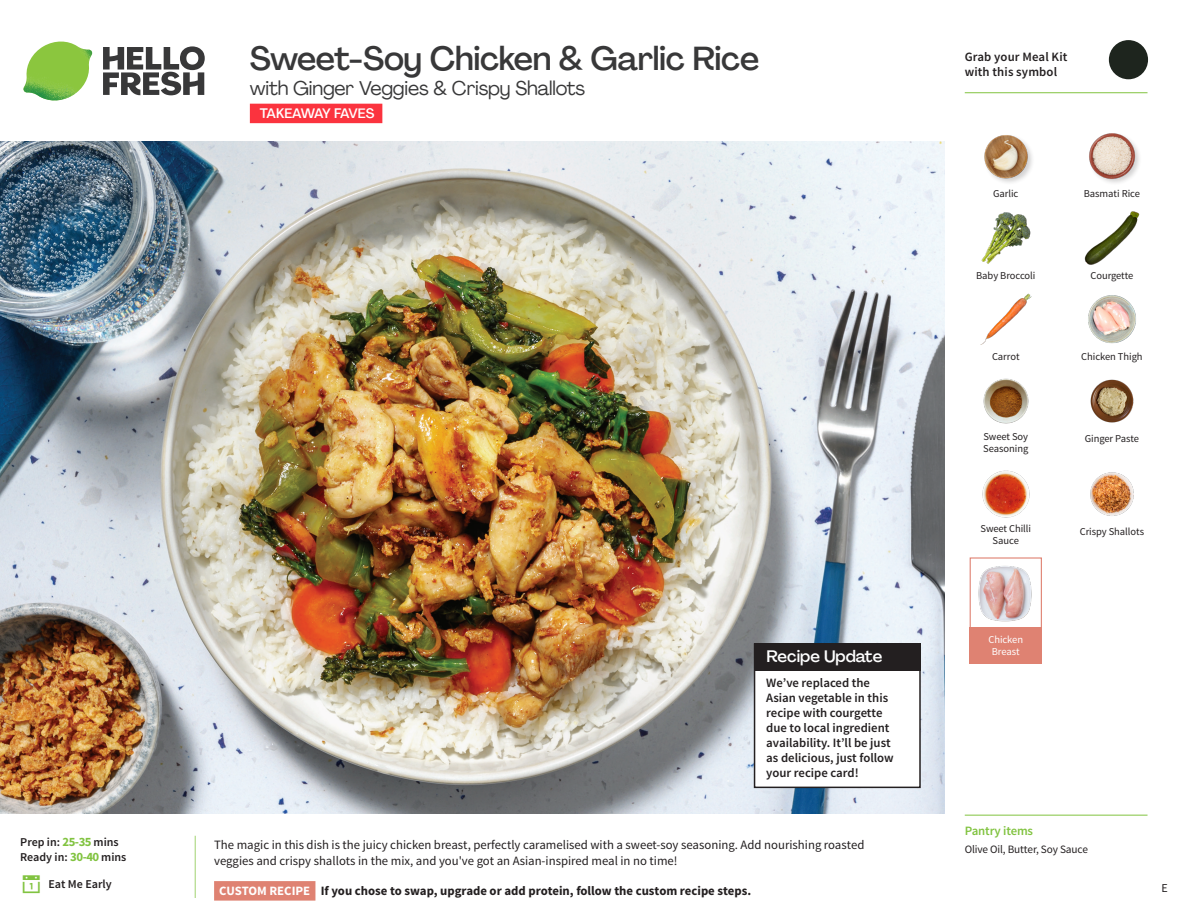
<style>
.page{position:relative;width:1188px;height:918px;background:#fff}
.page>*{position:absolute;margin:0;border:0;box-sizing:border-box;transform-origin:0 0}
._15_Titel_UK{font:500 33px "Agrandir";letter-spacing:-.015em;color:#383839}
._15_Titel_UK-2{font:19.5px "Agrandir";letter-spacing:-.01em;color:#383839}
.Steps_Text_AU{font:500 16.5px "Agrandir";color:#fff}
.t1{font:500 13.5px "Agrandir";letter-spacing:-.075em;color:#fff}
.Step_6_Text_AU{font:12.75px/16.5px "Source Sans Pro";color:#231f20}
.Steps_Text_AU-2{font:600 12.75px/15px "Source Sans Pro";color:#231f20}
.Step_6_Text_AU-2{font:700 12.75px "Source Sans Pro";color:#231f20}
._04_Headers_Front{font:600 12.75px "Source Sans Pro";letter-spacing:-.01em;color:#81c340}
._04_Intro{font:600 12px "Source Sans Pro";color:#231f20}
.t2{font:12px "Source Sans Pro";color:#231f20}
._05_Pantry{font:11.25px "Source Sans Pro";letter-spacing:-.01em;color:#231f20}
._18_FRONT_ingredients{font:10.5px/12px "Source Sans Pro";letter-spacing:-.005em;color:#231f20}
._18_FRONT_ingredients-2{font:10.5px/12px "Source Sans Pro";letter-spacing:-.005em;color:#fff;text-align:center}
.s1{font-weight:700;font-size:12.75px;color:#81c340}
.s2{color:#fff}
</style>
<div class="page">
<svg style="left:103px;top:46px;width:102px;height:49px"></svg>
<img style="left:23px;top:42px;width:69px;height:59px">
<svg style="left:194px;top:835px;width:122px;height:66px"></svg>
<img style="left:0;top:142px;width:945px;height:672px">
<div style="left:970px;top:557px;width:72px;height:73px;border:1px solid #df8272"></div>
<div style="left:970px;top:627px;width:72px;height:37px;background:#df8272"></div>
<img style="left:978px;top:566px;width:54px;height:56px">
<div style="left:755px;top:644px;width:165px;height:143px;background:#fff"></div>
<div style="left:754px;top:643px;width:167px;height:145px;border:2px solid #231f20"></div>
<div style="left:754px;top:643px;width:167px;height:28px;background:#231f20"></div>
<div style="left:250px;top:104px;width:132px;height:19px;background:#fb333e"></div>
<img style="left:1088px;top:295px;width:48px;height:49px">
<img style="left:1090px;top:379px;width:44px;height:44px">
<img style="left:983px;top:378px;width:46px;height:46px">
<img style="left:982px;top:470px;width:48px;height:48px">
<img style="left:980px;top:293px;width:52px;height:52px">
<img style="left:981px;top:212px;width:50px;height:52px">
<img style="left:1084px;top:211px;width:56px;height:54px">
<img style="left:984px;top:135px;width:48px;height:48px">
<div style="left:1088px;top:132px;width:54px;height:54px;background:#231f20;opacity:.2"></div>
<img style="left:1088px;top:132px;width:49px;height:49px">
<img style="left:1090px;top:472px;width:44px;height:44px">
<hr style="left:965px;top:815px;width:183px;height:1px;background:#81c340">
<svg style="left:1091px;top:40px;width:58px;height:54px"></svg>
<hr style="left:965px;top:92px;width:183px;height:1px;background:#81c340">
<p class="_04_Intro" style="left:20px;top:835px;width:100px">Prep in: <span class="s1">25-35</span> mins</p>
<p class="_04_Intro" style="left:20px;top:850px;width:108px">Ready in: <span class="s1">30-40</span> mins</p>
<p class="_04_Intro" style="left:48px;top:876px;width:65px">Eat Me Early</p>
<p class="_15_Titel_UK" style="left:250px;top:38px;width:511px">Sweet-Soy Chicken &amp; Garlic Rice</p>
<p class="_15_Titel_UK-2" style="left:250px;top:76px;width:337px">with Ginger Veggies &amp; Crispy Shallots</p>
<p class="t1" style="left:260px;top:105px;width:116px">TAKEAWAY FAVES</p>
<p class="Steps_Text_AU" style="left:766px;top:646px;width:117px">Recipe Update</p>
<p class="Steps_Text_AU-2" style="left:766px;top:676px;width:129px">We’ve replaced the<br>Asian vegetable in this recipe with courgette due to local ingredient availability. It’ll be just as delicious, just follow your recipe card!</p>
<p class="Step_6_Text_AU" style="left:214px;top:837px;width:652px">The magic in this dish is the juicy chicken breast, perfectly caramelised with a sweet-soy seasoning. Add nourishing roasted veggies and crispy shallots in the mix, and you've got an Asian-inspired meal in no time!</p>
<p class="Step_6_Text_AU-2" style="left:219px;top:882px;width:533px"><span class="s2">CUSTOM RECIPE</span> If you chose to swap, upgrade or add protein, follow the custom recipe steps.</p>
<p class="Steps_Text_AU-2" style="left:965px;top:50px;width:104px">Grab your Meal Kit with this symbol</p>
<p class="_18_FRONT_ingredients" style="left:993px;top:188px;width:27px">Garlic</p>
<p class="_18_FRONT_ingredients" style="left:1084px;top:188px;width:58px">Basmati Rice</p>
<p class="_18_FRONT_ingredients" style="left:976px;top:270px;width:61px">Baby Broccoli</p>
<p class="_18_FRONT_ingredients" style="left:1090px;top:270px;width:44px">Courgette</p>
<p class="_18_FRONT_ingredients" style="left:992px;top:351px;width:29px">Carrot</p>
<p class="_18_FRONT_ingredients" style="left:1081px;top:351px;width:63px">Chicken Thigh</p>
<p class="_18_FRONT_ingredients" style="left:983px;top:431px;width:47px">Sweet Soy<br>Seasoning</p>
<p class="_18_FRONT_ingredients" style="left:1085px;top:433px;width:56px">Ginger Paste</p>
<p class="_18_FRONT_ingredients" style="left:980px;top:523px;width:52px">Sweet Chilli</p>
<p class="_18_FRONT_ingredients" style="left:1080px;top:526px;width:66px">Crispy Shallots</p>
<p class="_18_FRONT_ingredients" style="left:993px;top:535px;width:28px">Sauce</p>
<p class="_18_FRONT_ingredients-2" style="left:988px;top:634px;width:36px">Chicken<br>Breast</p>
<p class="_04_Headers_Front" style="left:965px;top:822px;width:70px">Pantry items</p>
<p class="_05_Pantry" style="left:965px;top:842px;width:125px">Olive Oil, Butter, Soy Sauce</p>
<p class="t2" style="left:1161px;top:880px;width:8px">E</p>
</div>
